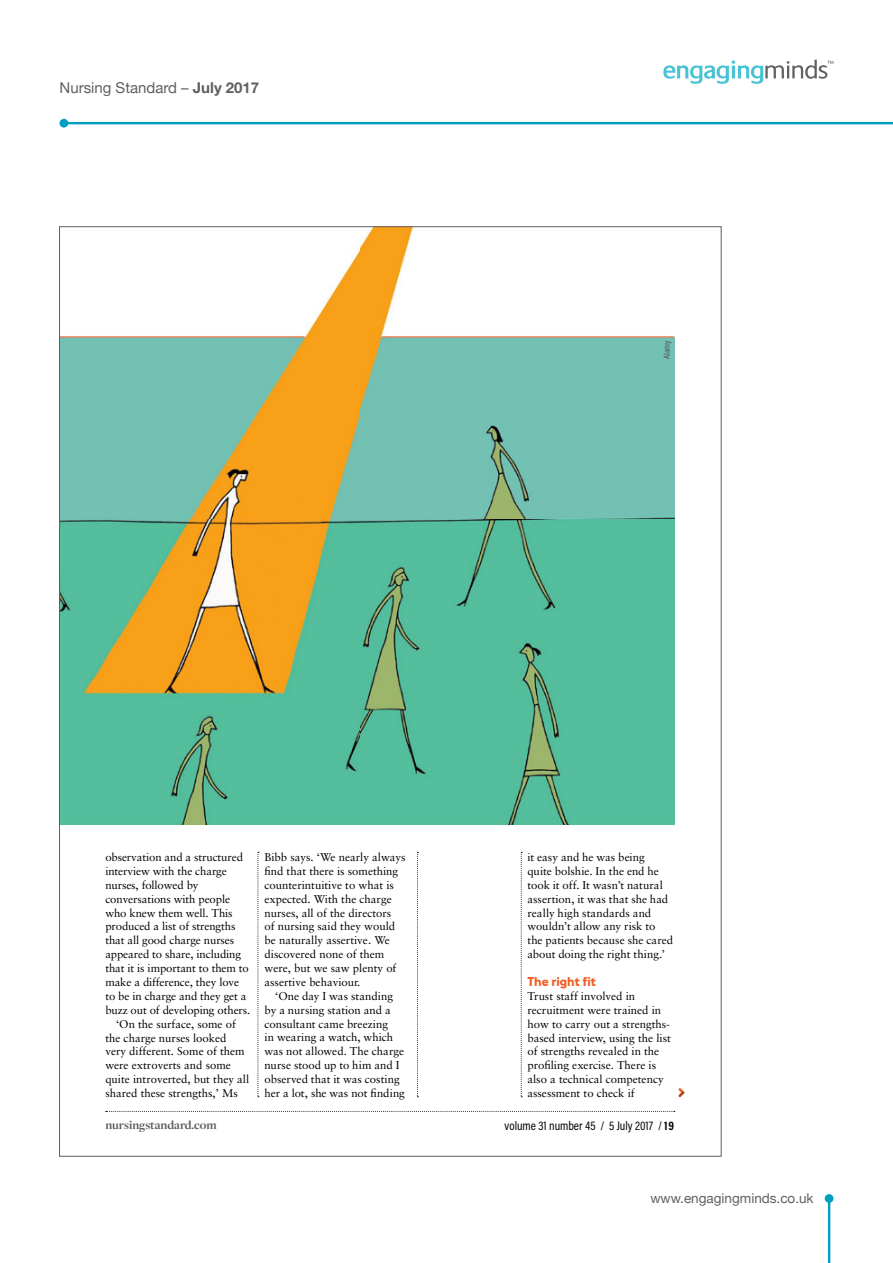
<style>
.page{position:relative;width:893px;height:1263px;background:#fff}
.page>*{position:absolute;margin:0;border:0;box-sizing:border-box;transform-origin:0 0}
.t1{font:15px "Helvetica Neue";color:#5f6062}
.t2{font:13.5px "Helvetica Neue";color:#5f6062}
.t3{font:12.6px "Acumin Pro Cond";color:#000}
.t4{font:700 12.6px "Freight Disp Pro";color:#58595b}
.t5{font:700 12.6px "Euclid Flex";color:#f15d22}
.t6{font:11.4px/14px "Sabon LT";color:#000}
.t7{font:500 8.85px "Acumin Pro Cond";color:#58595b}
.s1{font-weight:700}
</style>
<div class="page">
<svg style="left:825px;top:1194px;width:8px;height:69px"></svg>
<svg style="left:663px;top:60px;width:170px;height:24px"></svg>
<svg style="left:60px;top:119px;width:833px;height:9px"></svg>
<svg style="left:106px;top:1111px;width:569px;height:1px"></svg>
<svg style="left:521px;top:852px;width:1px;height:245px"></svg>
<svg style="left:417px;top:852px;width:1px;height:245px"></svg>
<svg style="left:258px;top:852px;width:1px;height:245px"></svg>
<svg style="left:678px;top:1088px;width:6px;height:9px"></svg>
<img style="left:61px;top:228px;width:613px;height:597px">
<hr style="left:60px;top:337px;width:245px;height:1px;background:#f15d22">
<hr style="left:382px;top:337px;width:292px;height:1px;background:#f15d22">
<h1 class="t1" style="left:60px;top:77px;width:201px">Nursing Standard – <span class="s1">July 2017</span></h1>
<p class="t7" style="left:661px;top:359px;width:20px;rotate:-90deg">Alamy</p>
<p class="t6" style="left:105px;top:850px;width:139px">observation and a structured</p>
<p class="t6" style="left:105px;top:864px;width:123px">interview with the charge</p>
<p class="t6" style="left:105px;top:878px;width:95px">nurses, followed by</p>
<p class="t6" style="left:105px;top:892px;width:126px">conversations with people</p>
<p class="t6" style="left:105px;top:905px;width:129px">who knew them well. This</p>
<p class="t6" style="left:105px;top:919px;width:132px">produced a list of strengths</p>
<p class="t6" style="left:105px;top:933px;width:130px">that all good charge nurses</p>
<p class="t6" style="left:105px;top:947px;width:137px">appeared to share, including</p>
<p class="t6" style="left:105px;top:961px;width:145px">that it is important to them to</p>
<p class="t6" style="left:105px;top:975px;width:135px">make a difference, they love</p>
<p class="t6" style="left:105px;top:989px;width:143px">to be in charge and they get a</p>
<p class="t6" style="left:105px;top:1003px;width:147px">buzz out of developing others.</p>
<p class="t6" style="left:116px;top:1016px;width:121px">‘On the surface, some of</p>
<p class="t6" style="left:105px;top:1030px;width:123px">the charge nurses looked</p>
<p class="t6" style="left:105px;top:1044px;width:141px">very different. Some of them</p>
<p class="t6" style="left:105px;top:1058px;width:127px">were extroverts and some</p>
<p class="t6" style="left:105px;top:1072px;width:145px">quite introverted, but they all</p>
<p class="t6" style="left:105px;top:1086px;width:134px">shared these strengths,’ Ms</p>
<p class="t6" style="left:265px;top:850px;width:143px">Bibb says. ‘We nearly always find that there is something counterintuitive to what is expected. With the charge nurses, all of the directors<br>of nursing said they would be naturally assertive. We discovered none of them were, but we saw plenty of assertive behaviour.</p>
<p class="t6" style="left:265px;top:989px;width:142px;text-indent:11px">‘One day I was standing by a nursing station and a consultant came breezing<br>in wearing a watch, which was not allowed. The charge nurse stood up to him and I observed that it was costing her a lot, she was not finding</p>
<p class="t6" style="left:527px;top:850px;width:147px">it easy and he was being<br>quite bolshie. In the end he took it off. It wasn’t natural assertion, it was that she had really high standards and wouldn’t allow any risk to the patients because she cared about doing the right thing.’</p>
<p class="t5" style="left:527px;top:974px;width:70px">The right fit</p>
<p class="t6" style="left:527px;top:989px;width:145px">Trust staff involved in recruitment were trained in how to carry out a strengths&shy;based interview, using the list of strengths revealed in the profiling exercise. There is also a technical competency assessment to check if</p>
<p class="t4" style="left:105px;top:1116px;width:113px">nursingstandard.com</p>
<p class="t3" style="left:505px;top:1117px;width:171px">volume 31 number 45 / 5 July 2017 / <span class="s1">19</span></p>
<p class="t2" style="left:650px;top:1189px;width:165px">www.engagingminds.co.uk</p>
</div>
